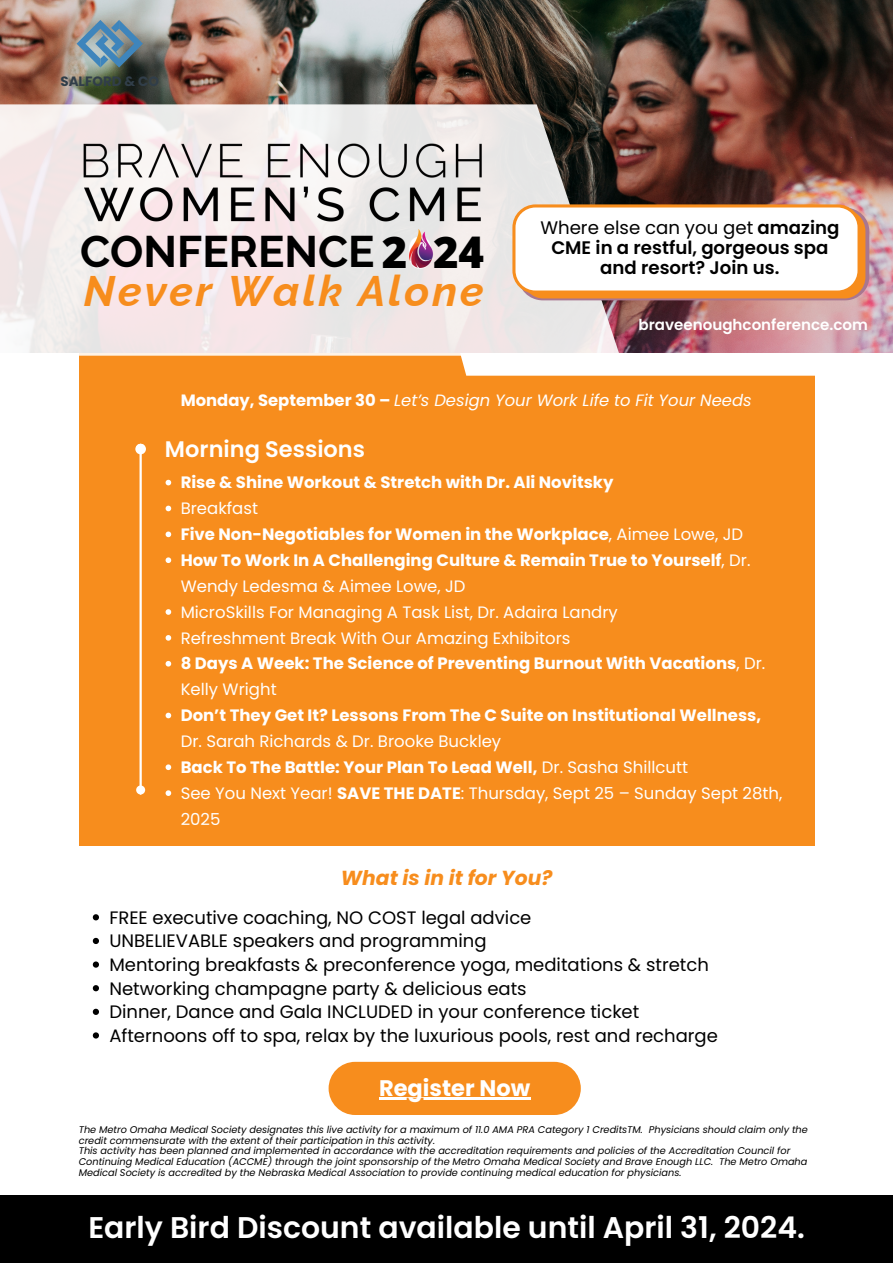
<style>
.page{position:relative;width:893px;height:1263px;background:#fff}
.page>*{position:absolute;margin:0;border:0;box-sizing:border-box;transform-origin:0 0}
.t1{font:700 44.03px "Raleway";color:#000}
.t2{font:italic 700 42.75px "Raleway";letter-spacing:.065em;color:#f78d1d}
.t3{font:600 29.85px "Poppins";color:#fff}
.t4{font:600 22.5px "Poppins";color:#fff}
.t5{font:700 22.5px "Poppins";color:#fff}
.t6{font:italic 700 20.25px "Poppins";color:#f78d1d}
.t7{font:600 18.15px/19.6px "Poppins";color:#000;text-align:center}
.t8{font:18px/23.6px "Poppins";color:#000}
.t9{font:16.5px/25.9px "Poppins";color:#fff}
.t10{font:700 16.5px "Poppins";color:#fff}
.t11{font:italic 16.35px "Poppins";color:#fff}
.t12{font:600 15.08px "Poppins";color:#fff}
.t13{font:700 13.5px "Poppins";color:#313e49}
.t14{font:italic 9.75px/10.6px "Poppins";color:#000}
.s1{font-family:"Open Sans";font-weight:800;font-size:43.65px}
.s2{font-family:"Open Sans";font-weight:800;font-size:43.65px;color:#fff}
.s3{font-weight:400}
.s4{font-weight:700;font-style:normal}
.s5{font-weight:700}
</style>
<div class="page">
<div style="left:79px;top:353px;width:735px;height:493px;background:#f78d1d"></div>
<div style="left:461px;top:353px;width:354px;height:23px;background:#fff"></div>
<img style="left:0;top:0;width:893px;height:353px">
<svg style="left:0;top:104px;width:619px;height:252px;background:#e3dada"></svg>
<svg style="left:77px;top:20px;width:66px;height:48px;background:#7591a1"></svg>
<img style="left:67px;top:133px;width:439px;height:95px">
<img style="left:409px;top:229px;width:28px;height:38px">
<hr style="left:139px;top:452px;width:3px;height:334px;background:#fff">
<div style="left:137px;top:786px;width:7px;height:7px;background:#fff;border-radius:50%"></div>
<div style="left:136px;top:785px;width:9px;height:9px;border:2px solid #fff;border-radius:50%"></div>
<div style="left:135px;top:444px;width:11px;height:10px;background:#fff;border-radius:50%"></div>
<svg style="left:166px;top:480px;width:5px;height:5px"></svg>
<svg style="left:166px;top:506px;width:5px;height:5px"></svg>
<svg style="left:166px;top:531px;width:5px;height:6px"></svg>
<svg style="left:166px;top:557px;width:5px;height:6px"></svg>
<svg style="left:166px;top:609px;width:5px;height:6px"></svg>
<svg style="left:166px;top:635px;width:5px;height:6px"></svg>
<svg style="left:166px;top:661px;width:5px;height:5px"></svg>
<svg style="left:166px;top:713px;width:5px;height:5px"></svg>
<svg style="left:166px;top:764px;width:5px;height:6px"></svg>
<svg style="left:166px;top:790px;width:5px;height:6px"></svg>
<div style="left:0;top:1195px;width:893px;height:68px;background:#000"></div>
<div style="left:328px;top:1062px;width:253px;height:53px;background:#f78d1d;border-radius:27px"></div>
<hr style="left:379px;top:1098px;width:151px;height:2px;background:#fff">
<div style="left:520px;top:209px;width:347px;height:90px;background:#f78d1d;border-radius:23px"></div>
<div style="left:519px;top:207px;width:349px;height:94px;border:3px solid #a97790;border-radius:23px"></div>
<svg style="left:512px;top:204px;width:348px;height:90px;background:#fdf3e9"></svg>
<svg style="left:93px;top:914px;width:6px;height:6px"></svg>
<svg style="left:93px;top:938px;width:6px;height:6px"></svg>
<svg style="left:93px;top:961px;width:6px;height:7px"></svg>
<svg style="left:93px;top:985px;width:6px;height:6px"></svg>
<svg style="left:93px;top:1009px;width:6px;height:6px"></svg>
<svg style="left:93px;top:1032px;width:6px;height:6px"></svg>
<h3 class="t13" style="left:60px;top:71px;width:100px">SALFORD &amp; CO</h3>
<h1 class="t1" style="left:80px;top:225px;width:405px">CONFERENCE <span class="s1">2</span><span class="s2">0</span><span class="s1">24</span></h1>
<h2 class="t2" style="left:84px;top:266px;width:401px">Never Walk Alone</h2>
<h3 class="t7" style="left:540px;top:218px;width:300px"><span class="s3">Where else can you get</span> amazing<br>CME in a restful, gorgeous spa and resort? Join us.</h3>
<h3 class="t12" style="left:638px;top:314px;width:231px">braveenoughconference.com</h3>
<h3 class="t11" style="left:181px;top:388px;width:572px"><span class="s4">Monday, September 30 –</span> Let’s Design Your Work Life to Fit Your Needs</h3>
<h3 class="t4" style="left:165px;top:434px;width:202px">Morning Sessions</h3>
<h3 class="t10" style="left:181px;top:471px;width:434px">Rise &amp; Shine Workout &amp; Stretch with Dr. Ali Novitsky</h3>
<p class="t9" style="left:181px;top:495px;width:586px">Breakfast<br><span class="s5">Five Non-Negotiables for Women in the Workplace</span>, Aimee Lowe, JD <span class="s5">How To Work In A Challenging Culture &amp; Remain True to Yourself</span>, Dr.<br>Wendy Ledesma &amp; Aimee Lowe, JD<br>MicroSkills For Managing A Task List, Dr. Adaira Landry<br>Refreshment Break With Our Amazing Exhibitors<br><span class="s5">8 Days A Week: The Science of Preventing Burnout With Vacations</span>, Dr.<br>Kelly Wright</p>
<h3 class="t10" style="left:181px;top:704px;width:582px">Don’t They Get It? Lessons From The C Suite on Institutional Wellness,</h3>
<h3 class="t9" style="left:181px;top:728px;width:603px">Dr. Sarah Richards &amp; Dr. Brooke Buckley<br><span class="s5">Back To The Battle: Your Plan To Lead Well,</span> Dr. Sasha Shillcutt<br>See You Next Year! <span class="s5">SAVE THE DATE</span>: Thursday, Sept 25 – Sunday Sept 28th, 2025</h3>
<h3 class="t6" style="left:341px;top:864px;width:213px">What is in it for You?</h3>
<p class="t8" style="left:109px;top:906px;width:610px">FREE executive coaching, NO COST legal advice<br>UNBELIEVABLE speakers and programming<br>Mentoring breakfasts &amp; preconference yoga, meditations &amp; stretch Networking champagne party &amp; delicious eats<br>Dinner, Dance and Gala INCLUDED in your conference ticket Afternoons off to spa, relax by the luxurious pools, rest and recharge</p>
<h3 class="t5" style="left:379px;top:1072px;width:153px">Register Now</h3>
<p class="t14" style="left:79px;top:1124px;width:730px">The Metro Omaha Medical Society designates this live activity for a maximum of 11.0 AMA PRA Category 1 CreditsTM. Physicians should claim only the credit commensurate with the extent of their participation in this activity.<br>This activity has been planned and implemented in accordance with the accreditation requirements and policies of the Accreditation Council for Continuing Medical Education (ACCME) through the joint sponsorship of the Metro Omaha Medical Society and Brave Enough LLC. The Metro Omaha Medical Society is accredited by the Nebraska Medical Association to provide continuing medical education for physicians.</p>
<h3 class="t3" style="left:88px;top:1206px;width:718px">Early Bird Discount available until April 31, 2024.</h3>
</div>
